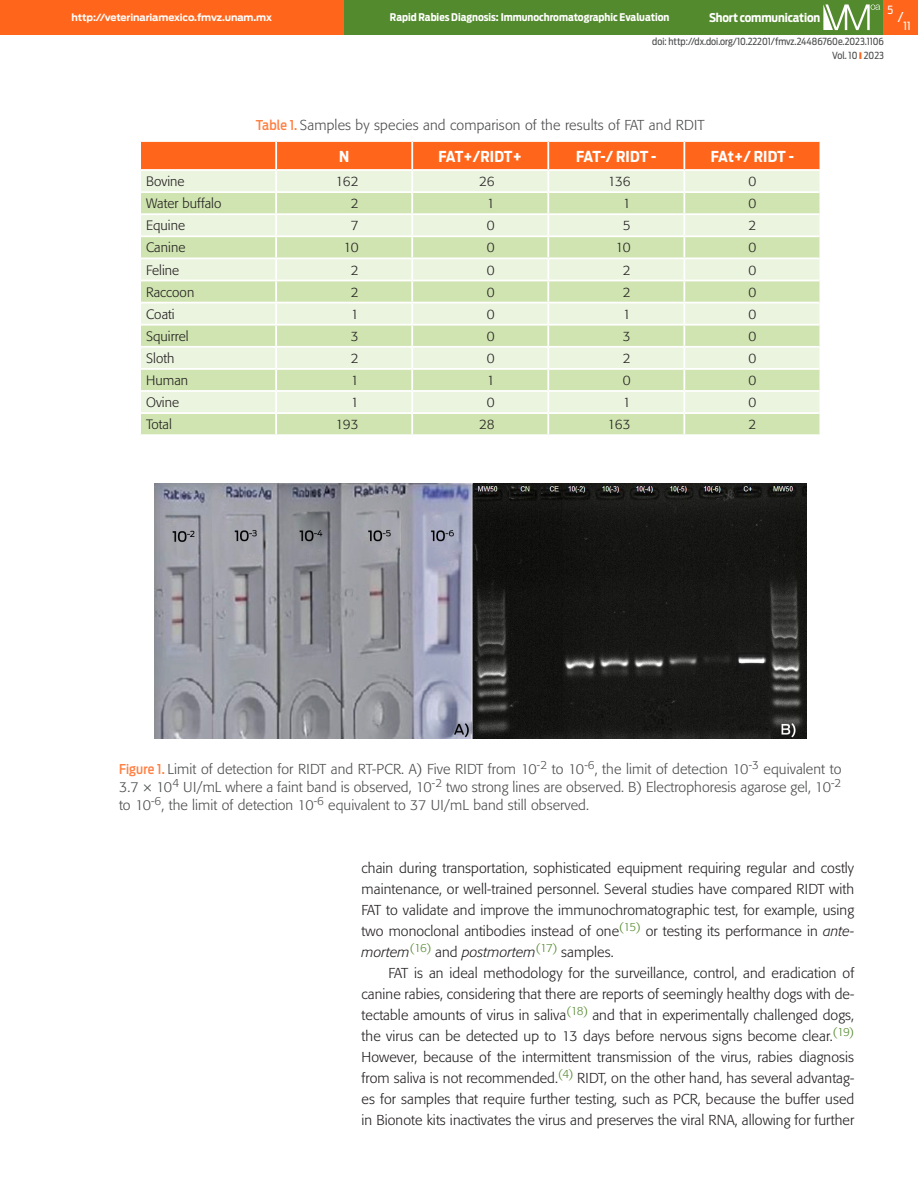
<style>
.page{position:relative;width:918px;height:1188px;background:#fff}
.page>*{position:absolute;margin:0;border:0;box-sizing:border-box;transform-origin:0 0}
._06_tabla_b_subtitulo{font:700 15px "Antenna Cond";letter-spacing:-.005em;color:#fff}
._04_texto_2a{font:300 14.25px/21px "Formata";letter-spacing:.005em;color:#231f20;text-align:justify}
._07_figura_pie{font:300 14.25px/18px "Formata";letter-spacing:.005em;color:#4b4c4d;text-align:justify}
._06_tabla_a_titulo{font:300 14.25px "Formata";letter-spacing:.01em;color:#4b4c4d}
._06_tabla_c_texto{font:300 13.5px "Formata";letter-spacing:.005em;color:#231f20}
.t1{font:13.5px "Antenna Cond";color:#fff}
.t2{font:700 12px "Antenna Cond";letter-spacing:-.01em;color:#fff}
.t3{font:11.25px "Antenna Cond";color:#fff}
.t4{font:700 10.5px "Antenna Cond";color:#fff}
.t5{font:9.75px/13.8px "Antenna Cond";color:#4b4c4d;text-align:right}
.t6{font:700 9.75px "Antenna";letter-spacing:-.01em;color:#fff}
.s1{font-family:"Antenna Cond";font-weight:500;font-size:13.5px;color:#ff8042}
.s2{font-style:italic}
</style>
<div class="page">
<div style="left:344px;top:0;width:543px;height:34px;background:#548a2e"></div>
<svg style="left:823px;top:4px;width:57px;height:26px"></svg>
<div style="left:884px;top:0;width:34px;height:34px;background:#ff661c"></div>
<div style="left:0;top:0;width:344px;height:34px;background:#ff661c"></div>
<svg style="left:140px;top:141px;width:680px;height:293px;background:#e2e1bc"></svg>
<hr style="left:139px;top:169px;width:137px;height:2px;background:#fff">
<hr style="left:276px;top:169px;width:136px;height:2px;background:#fff">
<hr style="left:412px;top:169px;width:136px;height:2px;background:#fff">
<hr style="left:548px;top:169px;width:136px;height:2px;background:#fff">
<hr style="left:684px;top:169px;width:137px;height:2px;background:#fff">
<img style="left:154px;top:484px;width:652px;height:255px">
<p class="t6" style="left:72px;top:12px;width:202px">http://veterinariamexico.fmvz.unam.mx</p>
<p class="t3" style="left:887px;top:3px;width:7px">5</p>
<p class="t1" style="left:898px;top:9px;width:7px">/</p>
<p class="t4" style="left:390px;top:11px;width:281px">Rapid Rabies Diagnosis: Immunochromatographic Evaluation</p>
<p class="t2" style="left:709px;top:10px;width:113px">Short communication</p>
<p class="t5" style="left:652px;top:35px;width:233px">doi: http://dx.doi.org/10.22201/fmvz.24486760e.2023.1106<br>Vol. 10 2023</p>
<p class="t3" style="left:904px;top:19px;width:8px">11</p>
<p class="_06_tabla_a_titulo" style="left:256px;top:117px;width:451px"><span class="s1">Table 1.</span> Samples by species and comparison of the results of FAT and RDIT</p>
<p class="_06_tabla_b_subtitulo" style="left:339px;top:147px;width:12px">N</p>
<p class="_06_tabla_b_subtitulo" style="left:439px;top:147px;width:85px">FAT+/RIDT+</p>
<p class="_06_tabla_b_subtitulo" style="left:576px;top:147px;width:82px">FAT-/ RIDT -</p>
<p class="_06_tabla_b_subtitulo" style="left:711px;top:147px;width:85px">FAt+/ RIDT -</p>
<p class="_06_tabla_c_texto" style="left:146px;top:173px;width:40px">Bovine</p>
<p class="_06_tabla_c_texto" style="left:335px;top:173px;width:25px">162</p>
<p class="_06_tabla_c_texto" style="left:479px;top:173px;width:17px">26</p>
<p class="_06_tabla_c_texto" style="left:608px;top:173px;width:24px">136</p>
<p class="_06_tabla_c_texto" style="left:748px;top:173px;width:9px">0</p>
<p class="_06_tabla_c_texto" style="left:146px;top:196px;width:77px">Water buffalo</p>
<p class="_06_tabla_c_texto" style="left:351px;top:196px;width:9px">2</p>
<p class="_06_tabla_c_texto" style="left:487px;top:196px;width:9px">1</p>
<p class="_06_tabla_c_texto" style="left:623px;top:196px;width:9px">1</p>
<p class="_06_tabla_c_texto" style="left:748px;top:196px;width:9px">0</p>
<p class="_06_tabla_c_texto" style="left:146px;top:218px;width:41px">Equine</p>
<p class="_06_tabla_c_texto" style="left:351px;top:218px;width:9px">7</p>
<p class="_06_tabla_c_texto" style="left:487px;top:218px;width:9px">0</p>
<p class="_06_tabla_c_texto" style="left:623px;top:218px;width:9px">5</p>
<p class="_06_tabla_c_texto" style="left:748px;top:218px;width:9px">2</p>
<p class="_06_tabla_c_texto" style="left:146px;top:240px;width:41px">Canine</p>
<p class="_06_tabla_c_texto" style="left:343px;top:240px;width:17px">10</p>
<p class="_06_tabla_c_texto" style="left:487px;top:240px;width:9px">0</p>
<p class="_06_tabla_c_texto" style="left:615px;top:240px;width:17px">10</p>
<p class="_06_tabla_c_texto" style="left:748px;top:240px;width:9px">0</p>
<p class="_06_tabla_c_texto" style="left:146px;top:262px;width:35px">Feline</p>
<p class="_06_tabla_c_texto" style="left:351px;top:262px;width:9px">2</p>
<p class="_06_tabla_c_texto" style="left:487px;top:262px;width:9px">0</p>
<p class="_06_tabla_c_texto" style="left:623px;top:262px;width:9px">2</p>
<p class="_06_tabla_c_texto" style="left:748px;top:262px;width:9px">0</p>
<p class="_06_tabla_c_texto" style="left:146px;top:284px;width:50px">Raccoon</p>
<p class="_06_tabla_c_texto" style="left:351px;top:284px;width:9px">2</p>
<p class="_06_tabla_c_texto" style="left:487px;top:284px;width:9px">0</p>
<p class="_06_tabla_c_texto" style="left:623px;top:284px;width:9px">2</p>
<p class="_06_tabla_c_texto" style="left:748px;top:284px;width:9px">0</p>
<p class="_06_tabla_c_texto" style="left:146px;top:306px;width:30px">Coati</p>
<p class="_06_tabla_c_texto" style="left:351px;top:306px;width:9px">1</p>
<p class="_06_tabla_c_texto" style="left:487px;top:306px;width:9px">0</p>
<p class="_06_tabla_c_texto" style="left:623px;top:306px;width:9px">1</p>
<p class="_06_tabla_c_texto" style="left:748px;top:306px;width:9px">0</p>
<p class="_06_tabla_c_texto" style="left:146px;top:328px;width:44px">Squirrel</p>
<p class="_06_tabla_c_texto" style="left:351px;top:328px;width:9px">3</p>
<p class="_06_tabla_c_texto" style="left:487px;top:328px;width:9px">0</p>
<p class="_06_tabla_c_texto" style="left:623px;top:328px;width:9px">3</p>
<p class="_06_tabla_c_texto" style="left:748px;top:328px;width:9px">0</p>
<p class="_06_tabla_c_texto" style="left:146px;top:350px;width:30px">Sloth</p>
<p class="_06_tabla_c_texto" style="left:351px;top:350px;width:9px">2</p>
<p class="_06_tabla_c_texto" style="left:487px;top:350px;width:9px">0</p>
<p class="_06_tabla_c_texto" style="left:623px;top:350px;width:9px">2</p>
<p class="_06_tabla_c_texto" style="left:748px;top:350px;width:9px">0</p>
<p class="_06_tabla_c_texto" style="left:146px;top:372px;width:44px">Human</p>
<p class="_06_tabla_c_texto" style="left:351px;top:372px;width:9px">1</p>
<p class="_06_tabla_c_texto" style="left:487px;top:372px;width:9px">1</p>
<p class="_06_tabla_c_texto" style="left:623px;top:372px;width:9px">0</p>
<p class="_06_tabla_c_texto" style="left:748px;top:372px;width:9px">0</p>
<p class="_06_tabla_c_texto" style="left:146px;top:394px;width:35px">Ovine</p>
<p class="_06_tabla_c_texto" style="left:351px;top:394px;width:9px">1</p>
<p class="_06_tabla_c_texto" style="left:487px;top:394px;width:9px">0</p>
<p class="_06_tabla_c_texto" style="left:623px;top:394px;width:9px">1</p>
<p class="_06_tabla_c_texto" style="left:748px;top:394px;width:9px">0</p>
<p class="_06_tabla_c_texto" style="left:146px;top:417px;width:27px">Total</p>
<p class="_06_tabla_c_texto" style="left:335px;top:417px;width:25px">193</p>
<p class="_06_tabla_c_texto" style="left:479px;top:417px;width:17px">28</p>
<p class="_06_tabla_c_texto" style="left:608px;top:417px;width:25px">163</p>
<p class="_06_tabla_c_texto" style="left:748px;top:417px;width:9px">2</p>
<p class="_07_figura_pie" style="left:119px;top:760px;width:724px"><span class="s1">Figure 1.</span> Limit of detection for RIDT and RT-PCR. A) Five RIDT from 10<sup>-2</sup> to 10<sup>-6</sup>, the limit of detection 10<sup>-3</sup> equivalent to 3.7 × 10<sup>4</sup> UI/mL where a faint band is observed, 10<sup>-2</sup> two strong lines are observed. B) Electrophoresis agarose gel, 10<sup>-2 </sup>to 10<sup>-6</sup>, the limit of detection 10<sup>-6</sup> equivalent to 37 UI/mL band still observed.</p>
<p class="_04_texto_2a" style="left:362px;top:858px;width:494px">chain during transportation, sophisticated equipment requiring regular and costly maintenance, or well-trained personnel. Several studies have compared RIDT with FAT to validate and improve the immunochromatographic test, for example, using two monoclonal antibodies instead of one<sup>(15)</sup> or testing its performance in <span class="s2">ante&shy;mortem</span><sup>(16)</sup> and <span class="s2">postmortem</span><sup>(17)</sup> samples.</p>
<p class="_04_texto_2a" style="left:362px;top:963px;width:494px;text-indent:27px">FAT is an ideal methodology for the surveillance, control, and eradication of canine rabies, considering that there are reports of seemingly healthy dogs with de&shy;tectable amounts of virus in saliva<sup>(18)</sup> and that in experimentally challenged dogs, the virus can be detected up to 13 days before nervous signs become clear.<sup>(19)<br></sup>However, because of the intermittent transmission of the virus, rabies diagnosis from saliva is not recommended.<sup>(4)</sup> RIDT, on the other hand, has several advantag&shy;es for samples that require further testing, such as PCR, because the buffer used in Bionote kits inactivates the virus and preserves the viral RNA, allowing for further</p>
</div>
